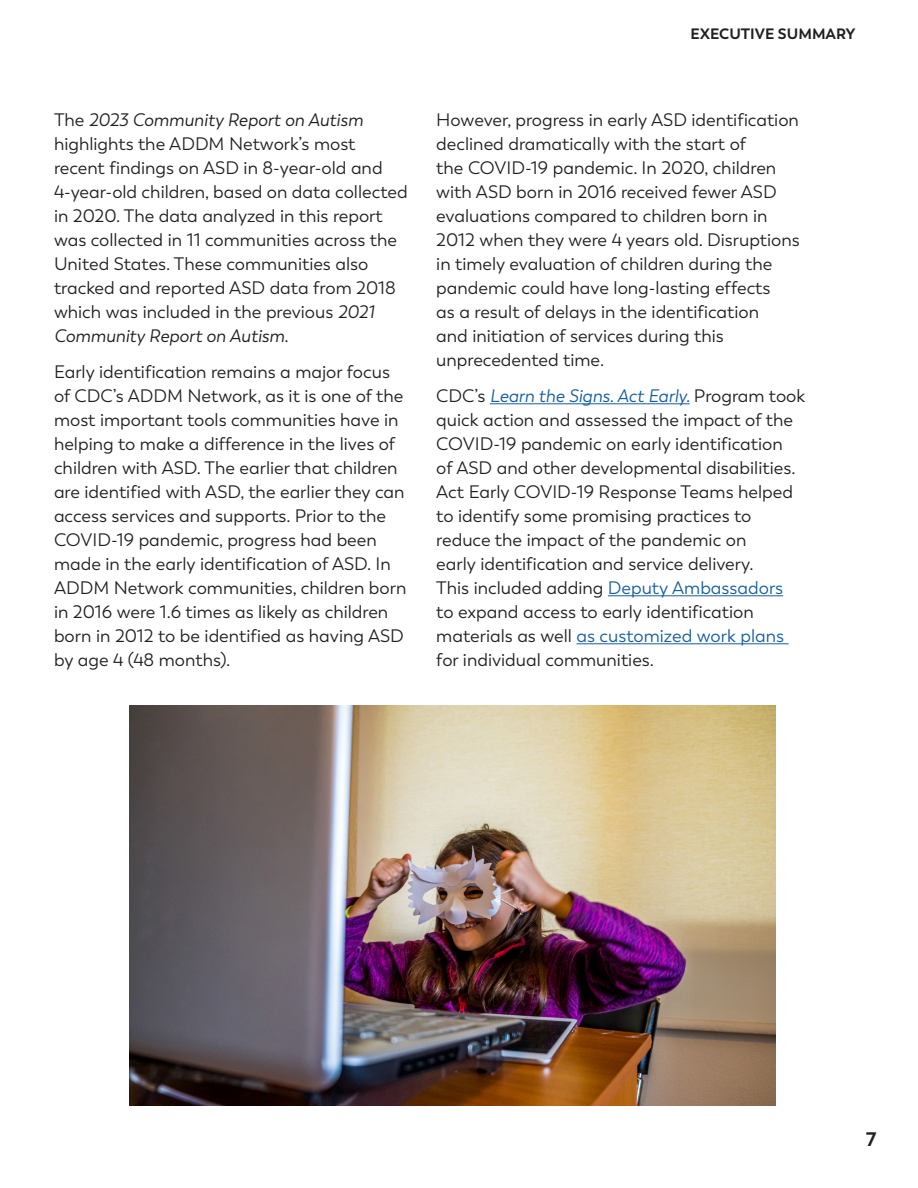
<style>
.page{position:relative;width:918px;height:1188px;background:#fff}
.page>*{position:absolute;margin:0;border:0;box-sizing:border-box;transform-origin:0 0}
.FAQs_Bullets{font:700 19.5px "Trenda";color:#231f20}
.Body_1{font:18px/24px "Trenda";color:#231f20}
.Overline{font:700 15px "Trenda";color:#231f20}
.s1{font-style:italic}
.s2{font-style:italic;color:#175d9e}
.s3{color:#175d9e}
</style>
<div class="page">
<img style="left:129px;top:705px;width:647px;height:401px">
<hr style="left:490px;top:403px;width:200px;height:1px;background:#175d9e">
<hr style="left:608px;top:595px;width:175px;height:1px;background:#175d9e">
<hr style="left:577px;top:643px;width:212px;height:1px;background:#175d9e">
<p class="Body_1" style="left:54px;top:108px;width:355px">The <span class="s1">2023 Community Report on Autism </span>highlights the ADDM Network’s most recent findings on ASD in 8-year-old and 4-year-old children, based on data collected in 2020. The data analyzed in this report was collected in 11 communities across the United States. These communities also tracked and reported ASD data from 2018 which was included in the previous <span class="s1">2021<br>Community Report on Autism.</span></p>
<p class="Body_1" style="left:54px;top:360px;width:354px">Early identification remains a major focus of CDC’s ADDM Network, as it is one of the most important tools communities have in helping to make a difference in the lives of children with ASD. The earlier that children are identified with ASD, the earlier they can access services and supports. Prior to the COVID-19 pandemic, progress had been made in the early identification of ASD. In ADDM Network communities, children born in 2016 were 1.6 times as likely as children born in 2012 to be identified as having ASD by age 4 (48 months).</p>
<p class="Overline" style="left:691px;top:24px;width:167px">EXECUTIVE SUMMARY</p>
<p class="Body_1" style="left:436px;top:108px;width:365px">However, progress in early ASD identification declined dramatically with the start of<br>the COVID-19 pandemic. In 2020, children with ASD born in 2016 received fewer ASD evaluations compared to children born in 2012 when they were 4 years old. Disruptions in timely evaluation of children during the pandemic could have long-lasting effects<br>as a result of delays in the identification<br>and initiation of services during this unprecedented time.</p>
<p class="Body_1" style="left:436px;top:384px;width:370px">CDC’s <span class="s2">Learn the Signs. Act Early.</span> Program took quick action and assessed the impact of the COVID-19 pandemic on early identification<br>of ASD and other developmental disabilities.<br>Act Early COVID-19 Response Teams helped to identify some promising practices to reduce the impact of the pandemic on<br>early identification and service delivery.<br>This included adding <span class="s3">Deputy Ambassadors<br></span>to expand access to early identification materials as well <span class="s3">as customized work plans </span>for individual communities.</p>
<p class="FAQs_Bullets" style="left:866px;top:1127px;width:12px">7</p>
</div>
